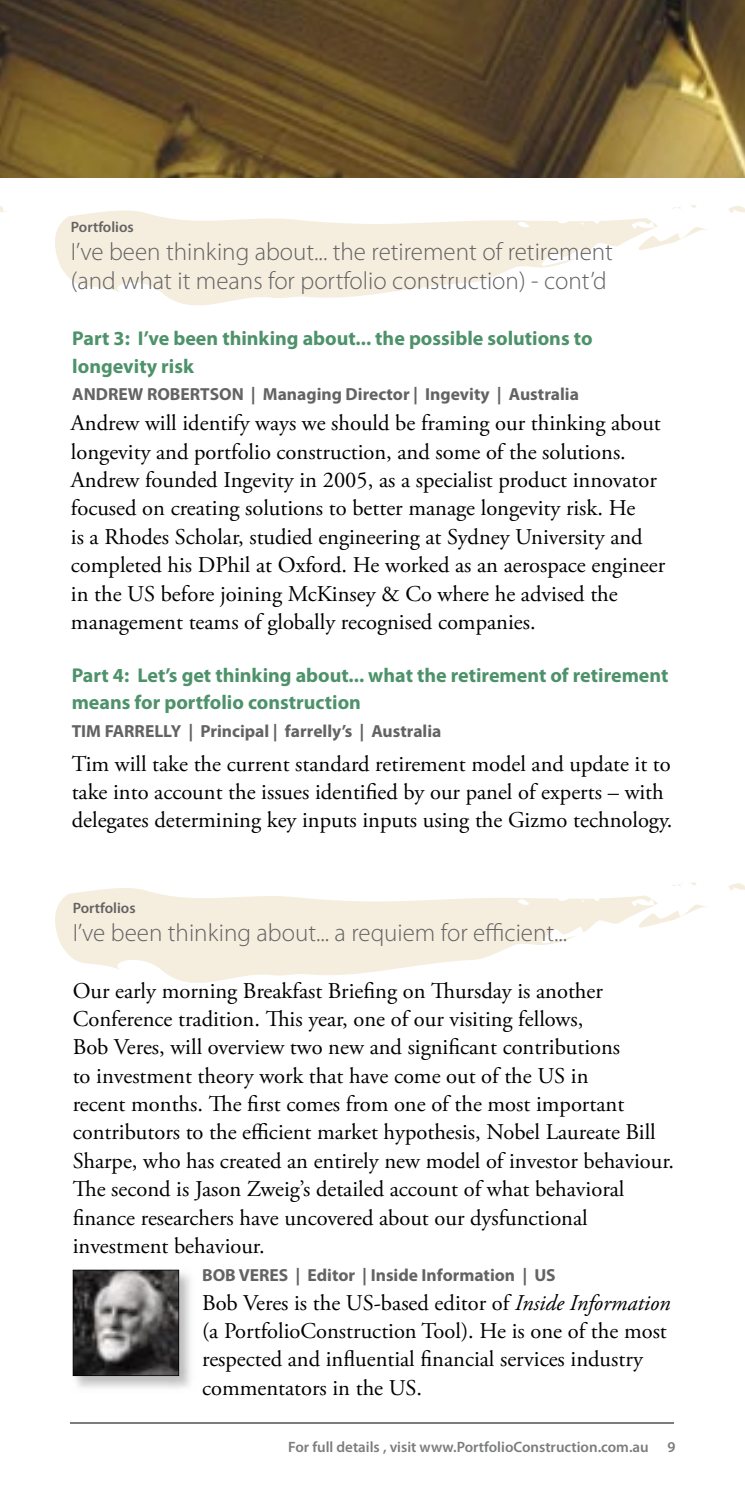
<style>
.page{position:relative;width:745px;height:1489px;background:#fff}
.page>*{position:absolute;margin:0;border:0;box-sizing:border-box;transform-origin:0 0}
.t1{font:300 25px/28.2px "Myriad Pro";color:#636363}
.t2{font:22.5px/28.2px "Adobe Garamond Pro";color:#000}
.t3{font:700 20px/27.5px "Myriad Pro";color:#4d926a}
.t4{font:700 17.5px "Myriad Pro";color:#636363}
.t5{font:600 15px "Myriad Pro";color:#7b7c7c}
.t6{font:600 15px "Myriad Pro";color:#636363}
.s1{font-style:italic}
</style>
<div class="page">
<img style="left:0;top:0;width:744px;height:177px">
<hr style="left:71px;top:1421px;width:602px;height:2px;background:#7b7c7c">
<svg style="left:690px;top:205px;width:6px;height:3px"></svg>
<svg style="left:672px;top:206px;width:9px;height:3px"></svg>
<svg style="left:657px;top:226px;width:50px;height:21px"></svg>
<svg style="left:728px;top:206px;width:16px;height:7px"></svg>
<svg style="left:55px;top:210px;width:602px;height:96px;fill:#f5edde"></svg>
<svg style="left:570px;top:222px;width:13px;height:4px"></svg>
<svg style="left:0;top:206px;width:6px;height:6px"></svg>
<img style="left:72px;top:1269px;width:118px;height:119px">
<svg style="left:73px;top:1269px;width:106px;height:106px;background:#5d5b5b"></svg>
<svg style="left:691px;top:882px;width:5px;height:4px"></svg>
<svg style="left:657px;top:903px;width:49px;height:21px"></svg>
<svg style="left:728px;top:883px;width:16px;height:7px"></svg>
<svg style="left:55px;top:888px;width:602px;height:95px;fill:#f5edde"></svg>
<svg style="left:570px;top:899px;width:13px;height:4px"></svg>
<p class="t6" style="left:71px;top:218px;width:64px">Portfolios</p>
<p class="t1" style="left:71px;top:238px;width:543px">I’ve been thinking about... the retirement of retirement (and what it means for portfolio construction) - cont’d</p>
<p class="t3" style="left:72px;top:325px;width:521px">Part 3: I’ve been thinking about... the possible solutions to longevity risk</p>
<p class="t4" style="left:72px;top:384px;width:508px">ANDREW ROBERTSON | Managing Director | Ingevity | Australia</p>
<p class="t2" style="left:71px;top:410px;width:595px">Andrew will identify ways we should be framing our thinking about longevity and portfolio construction, and some of the solutions.<br>Andrew founded Ingevity in 2005, as a specialist product innovator focused on creating solutions to better manage longevity risk. He<br>is a Rhodes Scholar, studied engineering at Sydney University and completed his DPhil at Oxford. He worked as an aerospace engineer in the US before joining McKinsey &amp; Co where he advised the management teams of globally recognised companies.</p>
<p class="t3" style="left:72px;top:661px;width:598px">Part 4: Let’s get thinking about... what the retirement of retirement means for portfolio construction</p>
<p class="t4" style="left:72px;top:721px;width:371px">TIM FARRELLY | Principal | farrelly’s | Australia</p>
<p class="t2" style="left:72px;top:750px;width:602px">Tim will take the current standard retirement model and update it to take into account the issues identified by our panel of experts – with delegates determining key inputs inputs using the Gizmo technology.</p>
<p class="t6" style="left:73px;top:899px;width:64px">Portfolios</p>
<p class="t1" style="left:73px;top:918px;width:495px">I’ve been thinking about... a requiem for efficient...</p>
<p class="t2" style="left:73px;top:977px;width:602px">Our early morning Breakfast Briefing on Thursday is another Conference tradition. This year, one of our visiting fellows,<br>Bob Veres, will overview two new and significant contributions<br>to investment theory work that have come out of the US in<br>recent months. The first comes from one of the most important contributors to the efficient market hypothesis, Nobel Laureate Bill Sharpe, who has created an entirely new model of investor behaviour.<br>The second is Jason Zweig’s detailed account of what behavioral finance researchers have uncovered about our dysfunctional investment behaviour.</p>
<p class="t4" style="left:202px;top:1265px;width:355px">BOB VERES | Editor | Inside Information | US</p>
<p class="t2" style="left:202px;top:1288px;width:469px">Bob Veres is the US-based editor of <span class="s1">Inside Information </span>(a PortfolioConstruction Tool). He is one of the most respected and influential financial services industry commentators in the US.</p>
<p class="t5" style="left:288px;top:1438px;width:388px">For full details , visit www.PortfolioConstruction.com.au 9</p>
</div>
